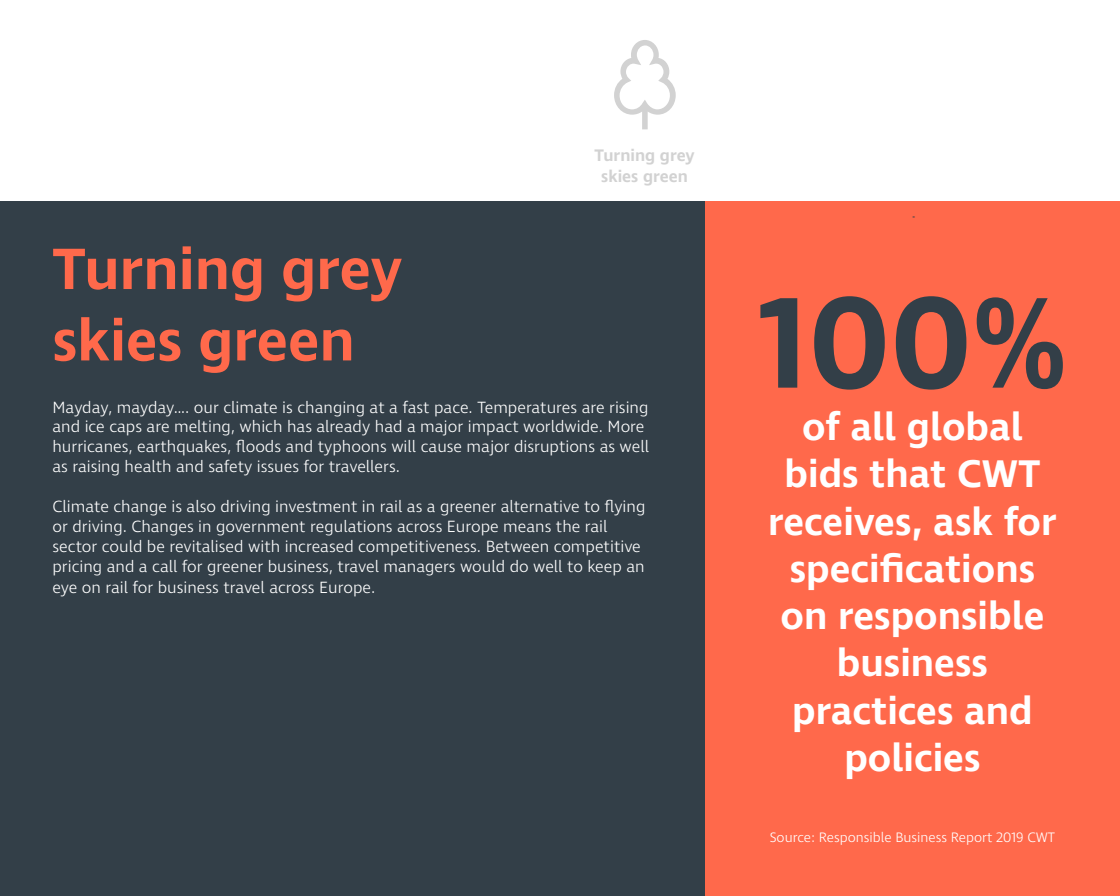
<style>
.page{position:relative;width:1120px;height:896px;background:#fff}
.page>*{position:absolute;margin:0;border:0;box-sizing:border-box;transform-origin:0 0}
.t1{font:600 132.12px "Ingra";color:#333f48}
.t2{font:600 59.5px/71.4px "Ingra";color:#ff694b}
.t3{font:600 39.38px/47.2px "Ingra";color:#fff;text-align:center}
.t4{font:600 17.06px/20.5px "Ingra";color:#d2d2d2;text-align:center}
.t5{font:300 16.62px/20.2px "Ingra";color:#fff}
.t6{font:300 14px "Ingra";color:#fff}
.t7{font:600 8.05px "Ingra";color:#333f48}
</style>
<div class="page">
<div style="left:0;top:201px;width:728px;height:695px;background:#333f48"></div>
<div style="left:705px;top:201px;width:415px;height:695px;background:#ff694b"></div>
<svg style="left:614px;top:40px;width:62px;height:89px"></svg>
<p class="t4" style="left:594px;top:146px;width:102px">Turning grey skies green</p>
<h2 class="t2" style="left:52px;top:236px;width:352px">Turning grey skies green</h2>
<p class="t5" style="left:52px;top:398px;width:598px;line-height:19.9px">Mayday, mayday…. our climate is changing at a fast pace. Temperatures are rising and ice caps are melting, which has already had a major impact worldwide. More hurricanes, earthquakes, floods and typhoons will cause major disruptions as well as raising health and safety issues for travellers.</p>
<p class="t5" style="left:52px;top:497px;width:594px">Climate change is also driving investment in rail as a greener alternative to flying or driving. Changes in government regulations across Europe means the rail sector could be revitalised with increased competitiveness. Between competitive pricing and a call for greener business, travel managers would do well to keep an eye on rail for business travel across Europe.</p>
<p class="t7" style="left:912px;top:212px;width:4px">-</p>
<h1 class="t1" style="left:758px;top:261px;width:311px">100%</h1>
<h3 class="t3" style="left:768px;top:405px;width:290px">of all global bids that CWT receives, ask for specifications on responsible business practices and policies</h3>
<p class="t6" style="left:770px;top:829px;width:287px">Source: Responsible Business Report 2019 CWT</p>
</div>
